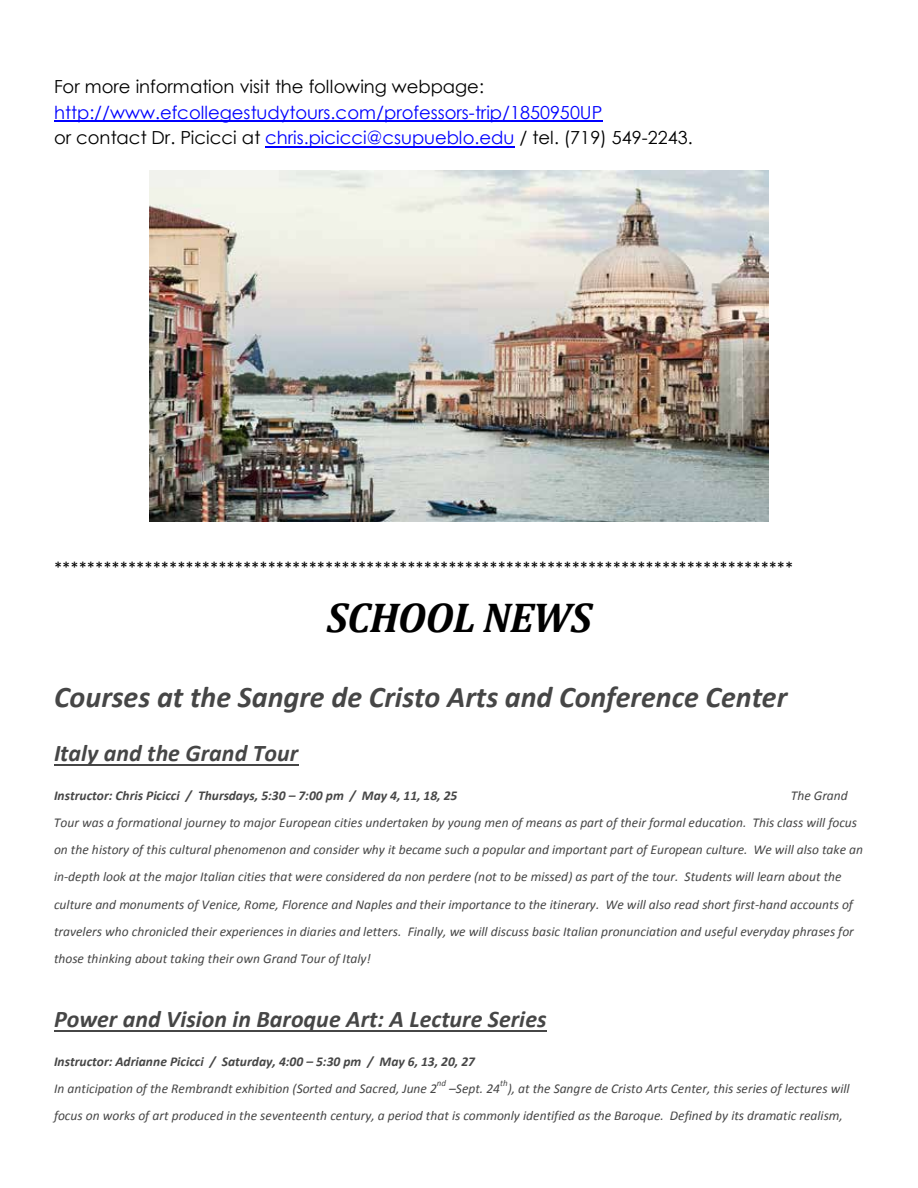
<style>
.page{position:relative;width:918px;height:1188px;background:#fff}
.page>*{position:absolute;margin:0;border:0;box-sizing:border-box;transform-origin:0 0}
.t1{font:italic 700 42px "Cambria";letter-spacing:-.02em;color:#000}
.t2{font:italic 700 30px "Calibri";color:#464646}
.t3{font:italic 700 24px "Calibri";color:#464646}
.t4{font:18px/25.3px "Century Gothic";color:#00f}
.t5{font:18px "Century Gothic";color:#000}
.t6{font:16.5px "Calibri";color:#000}
.t7{font:italic 13.5px/27.2px "Calibri";color:#464646}
.t8{font:italic 700 13.5px "Calibri";color:#464646}
.t9{font:italic 9px "Calibri";color:#464646}
.s1{color:#000}
</style>
<div class="page">
<hr style="left:54px;top:121px;width:548px;height:1px;background:#00f">
<hr style="left:265px;top:146px;width:250px;height:1px;background:#00f">
<hr style="left:54px;top:764px;width:244px;height:2px;background:#464646">
<hr style="left:54px;top:1030px;width:493px;height:2px;background:#464646">
<img style="left:150px;top:170px;width:618px;height:352px">
<h3 class="t5" style="left:54px;top:74px;width:432px">For more information visit the following webpage:</h3>
<h3 class="t4" style="left:54px;top:99px;width:640px">http://www.efcollegestudytours.com/professors-trip/1850950UP<br><span class="s1">or contact Dr. Picicci at</span> chris.picicci@csupueblo.edu <span class="s1">/ tel. (719) 549-2243.</span></h3>
<p class="t6" style="left:54px;top:557px;width:741px">******************************************************************************************</p>
<h1 class="t1" style="left:327px;top:588px;width:266px">SCHOOL NEWS</h1>
<h2 class="t2" style="left:54px;top:678px;width:735px">Courses at the Sangre de Cristo Arts and Conference Center</h2>
<h3 class="t3" style="left:54px;top:738px;width:246px">Italy and the Grand Tour</h3>
<p class="t8" style="left:54px;top:787px;width:405px">Instructor: Chris Picicci / Thursdays, 5:30 – 7:00 pm / May 4, 11, 18, 25</p>
<p class="t7" style="left:54px;top:781px;width:811px;text-indent:737px">The Grand Tour was a formational journey to major European cities undertaken by young men of means as part of their formal education. This class will focus on the history of this cultural phenomenon and consider why it became such a popular and important part of European culture. We will also take an in-depth look at the major Italian cities that were considered da non perdere (not to be missed) as part of the tour. Students will learn about the culture and monuments of Venice, Rome, Florence and Naples and their importance to the itinerary. We will also read short first-hand accounts of travelers who chronicled their experiences in diaries and letters. Finally, we will discuss basic Italian pronunciation and useful everyday phrases for those thinking about taking their own Grand Tour of Italy!</p>
<h3 class="t3" style="left:54px;top:1004px;width:494px">Power and Vision in Baroque Art: A Lecture Series</h3>
<p class="t8" style="left:54px;top:1053px;width:423px">Instructor: Adrianne Picicci / Saturday, 4:00 – 5:30 pm / May 6, 13, 20, 27</p>
<p class="t7" style="left:54px;top:1074px;width:384px">In anticipation of the Rembrandt exhibition (Sorted and Sacred, June 2</p>
<p class="t9" style="left:500px;top:1077px;width:9px">th</p>
<p class="t7" style="left:54px;top:1074px;width:797px;text-indent:454px">), at the Sangre de Cristo Arts Center, this series of lectures will focus on works of art produced in the seventeenth century, a period that is commonly identified as the Baroque. Defined by its dramatic realism,</p>
<p class="t9" style="left:437px;top:1077px;width:11px">nd</p>
<p class="t7" style="left:449px;top:1074px;width:52px">–Sept. 24</p>
</div>
